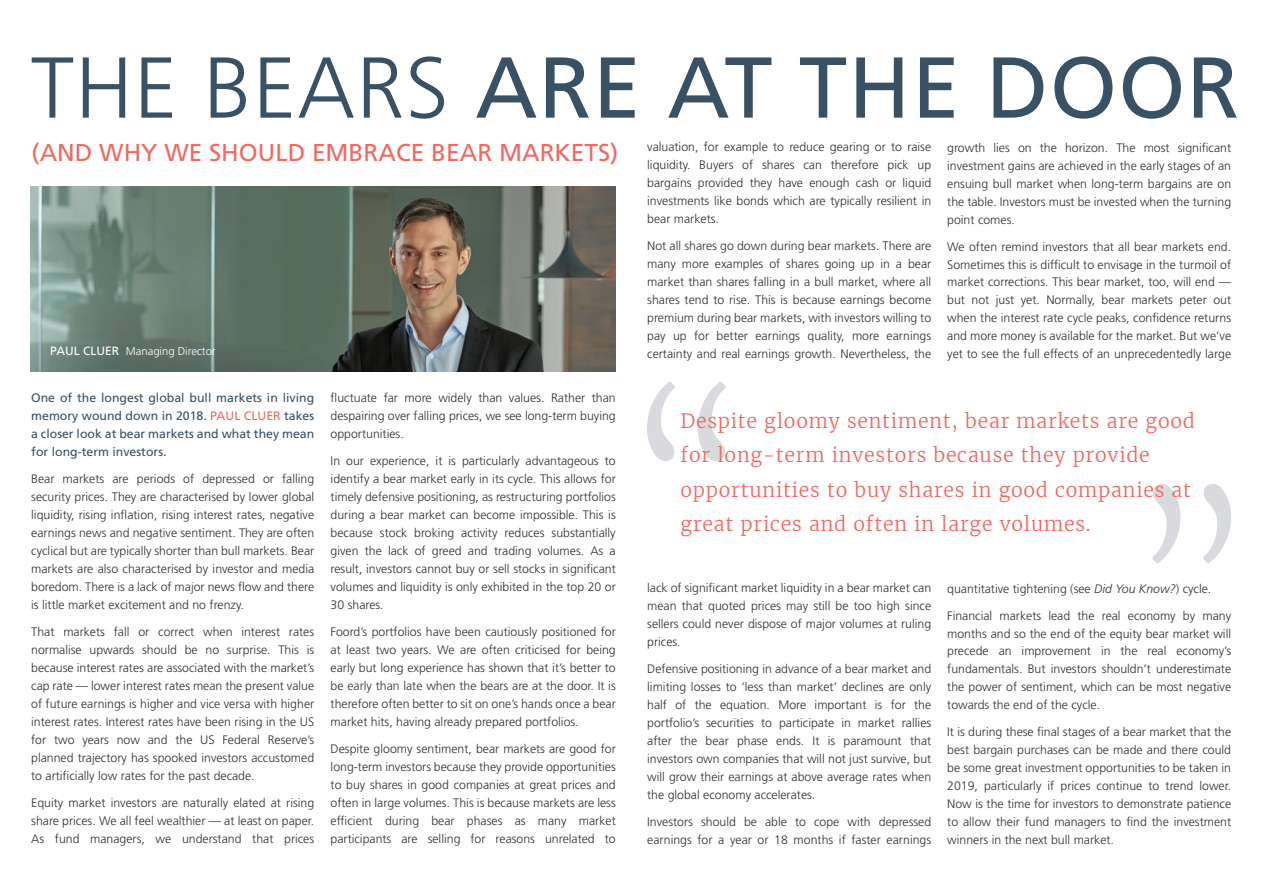
<style>
.page{position:relative;width:1263px;height:893px;background:#fff}
.page>*{position:absolute;margin:0;border:0;box-sizing:border-box;transform-origin:0 0}
.t1{font:86.25px "Frutiger LT Std";letter-spacing:.015em;color:#395164}
.t2{font:24.45px "Frutiger LT Std";color:#f36861}
.t3{font:300 19.5px/34.5px "Merriweather";letter-spacing:.04em;color:#f36861}
.t4{font:300 12.3px/18px "Frutiger LT Std";color:#2f3131;text-align:justify}
.t5{font:12.3px/18px "Frutiger LT Std";color:#395164;text-align:justify}
.t6{font:300 11.25px "Frutiger LT Std";color:#fff}
.s1{font-weight:300}
.s2{font-weight:400;font-size:12px}
.s3{color:#f36861}
.s4{font-style:italic}
</style>
<div class="page">
<img style="left:31px;top:187px;width:585px;height:185px">
<svg style="left:647px;top:381px;width:79px;height:80px"></svg>
<svg style="left:1152px;top:484px;width:79px;height:79px"></svg>
<h1 class="t1" style="left:31px;top:37px;width:1210px"><span class="s1">THE BEARS</span> ARE AT THE DOOR</h1>
<p class="t4" style="left:947px;top:138px;width:285px">growth lies on the horizon. The most significant investment gains are achieved in the early stages of an ensuing bull market when long-term bargains are on the table. Investors must be invested when the turning point comes.</p>
<p class="t4" style="left:947px;top:237px;width:285px">We often remind investors that all bear markets end.<br>Sometimes this is difficult to envisage in the turmoil of market corrections. This bear market, too, will end — but not just yet. Normally, bear markets peter out when the interest rate cycle peaks, confidence returns and more money is available for the market. But we’ve yet to see the full effects of an unprecedentedly large</p>
<p class="t4" style="left:647px;top:138px;width:286px">valuation, for example to reduce gearing or to raise liquidity. Buyers of shares can therefore pick up bargains provided they have enough cash or liquid investments like bonds which are typically resilient in bear markets.</p>
<p class="t4" style="left:647px;top:237px;width:286px">Not all shares go down during bear markets. There are many more examples of shares going up in a bear market than shares falling in a bull market, where all shares tend to rise. This is because earnings become premium during bear markets, with investors willing to pay up for better earnings quality, more earnings certainty and real earnings growth. Nevertheless, the</p>
<h2 class="t2" style="left:32px;top:139px;width:588px">(AND WHY WE SHOULD EMBRACE BEAR MARKETS)</h2>
<p class="t6" style="left:50px;top:345px;width:167px"><span class="s2">PAUL CLUER</span> Managing Director</p>
<p class="t5" style="left:31px;top:389px;width:285px">One of the longest global bull markets in living memory wound down in 2018. <span class="s3">PAUL CLUER</span> takes a closer look at bear markets and what they mean for long-term investors.</p>
<p class="t4" style="left:31px;top:470px;width:285px">Bear markets are periods of depressed or falling security prices. They are characterised by lower global liquidity, rising inflation, rising interest rates, negative earnings news and negative sentiment. They are often cyclical but are typically shorter than bull markets. Bear markets are also characterised by investor and media boredom. There is a lack of major news flow and there is little market excitement and no frenzy.</p>
<p class="t4" style="left:31px;top:623px;width:285px">That markets fall or correct when interest rates normalise upwards should be no surprise. This is because interest rates are associated with the market’s cap rate — lower interest rates mean the present value of future earnings is higher and vice versa with higher interest rates. Interest rates have been rising in the US for two years now and the US Federal Reserve’s planned trajectory has spooked investors accustomed to artificially low rates for the past decade.</p>
<p class="t4" style="left:31px;top:794px;width:285px">Equity market investors are naturally elated at rising share prices. We all feel wealthier — at least on paper.<br>As fund managers, we understand that prices</p>
<p class="t4" style="left:331px;top:389px;width:287px">fluctuate far more widely than values. Rather than despairing over falling prices, we see long-term buying opportunities.</p>
<p class="t4" style="left:331px;top:452px;width:287px">In our experience, it is particularly advantageous to identify a bear market early in its cycle. This allows for timely defensive positioning, as restructuring portfolios during a bear market can become impossible. This is because stock broking activity reduces substantially given the lack of greed and trading volumes. As a result, investors cannot buy or sell stocks in significant volumes and liquidity is only exhibited in the top 20 or 30 shares.</p>
<p class="t4" style="left:331px;top:623px;width:287px">Foord’s portfolios have been cautiously positioned for at least two years. We are often criticised for being early but long experience has shown that it’s better to be early than late when the bears are at the door. It is therefore often better to sit on one’s hands once a bear market hits, having already prepared portfolios.</p>
<p class="t4" style="left:331px;top:740px;width:287px">Despite gloomy sentiment, bear markets are good for long-term investors because they provide opportunities to buy shares in good companies at great prices and often in large volumes. This is because markets are less efficient during bear phases as many market participants are selling for reasons unrelated to</p>
<h3 class="t3" style="left:681px;top:404px;width:516px">Despite gloomy sentiment, bear markets are good for long-term investors because they provide opportunities to buy shares in good companies at great prices and often in large volumes.</h3>
<p class="t4" style="left:647px;top:579px;width:286px">lack of significant market liquidity in a bear market can mean that quoted prices may still be too high since sellers could never dispose of major volumes at ruling prices.</p>
<p class="t4" style="left:647px;top:660px;width:286px">Defensive positioning in advance of a bear market and limiting losses to ‘less than market’ declines are only half of the equation. More important is for the portfolio’s securities to participate in market rallies after the bear phase ends. It is paramount that investors own companies that will not just survive, but will grow their earnings at above average rates when the global economy accelerates.</p>
<p class="t4" style="left:647px;top:813px;width:285px">Investors should be able to cope with depressed earnings for a year or 18 months if faster earnings</p>
<p class="t4" style="left:947px;top:575px;width:285px;line-height:27px">quantitative tightening (see <span class="s4">Did You Know?</span>) cycle.<br>Financial markets lead the real economy by many</p>
<p class="t4" style="left:947px;top:624px;width:285px">months and so the end of the equity bear market will precede an improvement in the real economy’s fundamentals. But investors shouldn’t underestimate the power of sentiment, which can be most negative towards the end of the cycle.</p>
<p class="t4" style="left:947px;top:723px;width:285px">It is during these final stages of a bear market that the best bargain purchases can be made and there could be some great investment opportunities to be taken in 2019, particularly if prices continue to trend lower.<br>Now is the time for investors to demonstrate patience to allow their fund managers to find the investment winners in the next bull market.</p>
</div>
